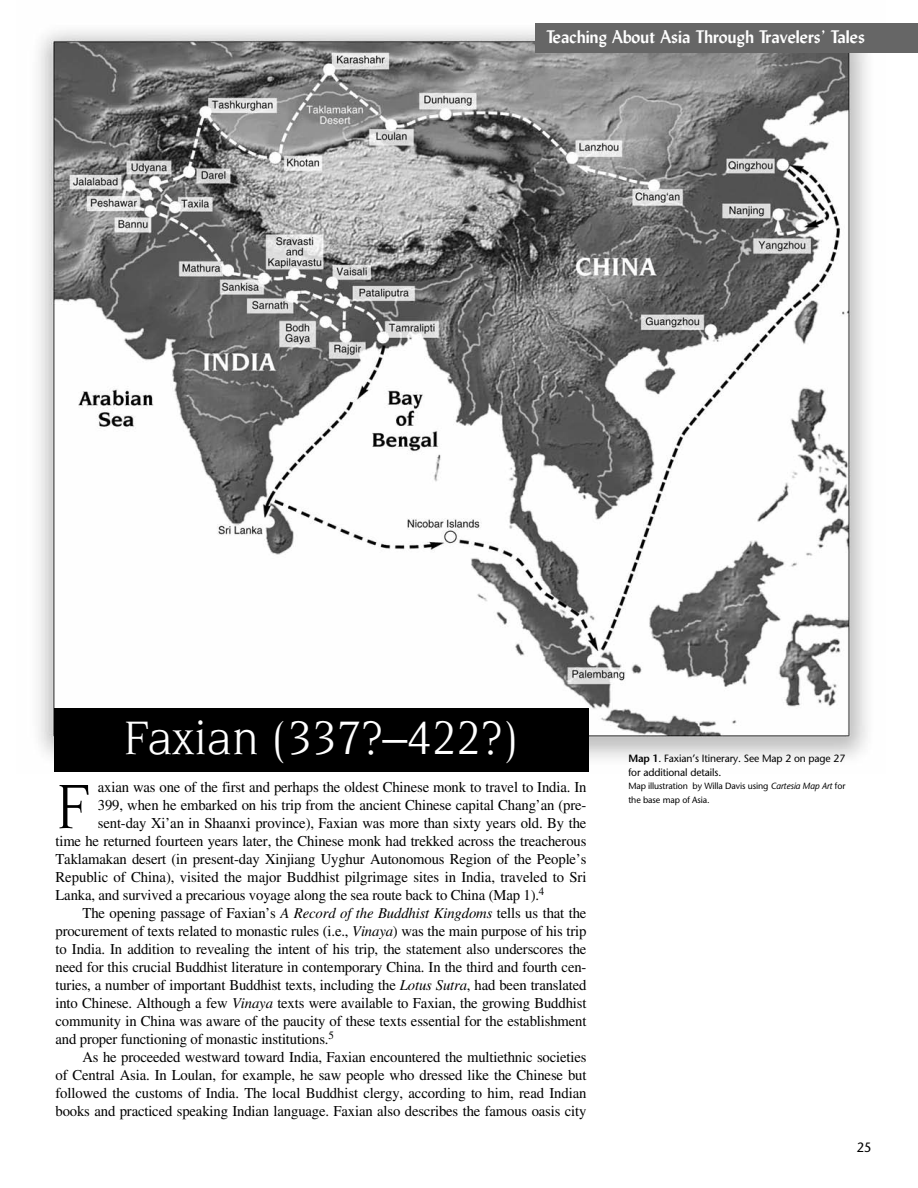
<style>
.page{position:relative;width:918px;height:1188px;background:#fff}
.page>*{position:absolute;margin:0;border:0;box-sizing:border-box;transform-origin:0 0}
.t1{font:67.8px "Novarese";color:#000}
.t2{font:51px "Novarese";letter-spacing:-.01em;color:#fff}
.t3{font:700 18px "Lydian BT";color:#fff}
.t4{font:15px "EAA Times";letter-spacing:-.01em;color:#000}
.t5{font:13.5px "Stone Sans";color:#000;scale:.95 1}
.t6{font:10.5px/13.5px "Stone Sans";letter-spacing:-.01em;color:#000}
.t7{font:9px/13.5px "Stone Sans";letter-spacing:-.01em;color:#000}
.s1{font-family:"EAA Times Italic TT"}
.s2{font-weight:600}
.s3{font-style:italic}
</style>
<div class="page">
<img style="left:38px;top:30px;width:847px;height:742px">
<div style="left:535px;top:23px;width:383px;height:29px;background:#666"></div>
<div style="left:54px;top:759px;width:534px;height:375px;background:#fff"></div>
<div style="left:54px;top:708px;width:534px;height:63px;background:#000"></div>
<p class="t3" style="left:546px;top:30px;width:320px">Teaching About Asia Through Travelers’ Tales</p>
<h2 class="t2" style="left:123px;top:717px;width:397px">Faxian (337?–422?)</h2>
<h1 class="t1" style="left:56px;top:779px;width:35px">F</h1>
<p class="t4" style="left:98px;top:779px;width:490px">axian was one of the first and perhaps the oldest Chinese monk to travel to India. In</p>
<p class="t4" style="left:98px;top:797px;width:490px">399, when he embarked on his trip from the ancient Chinese capital Chang’an (pre-</p>
<p class="t4" style="left:98px;top:815px;width:490px">sent-day Xi’an in Shaanxi province), Faxian was more than sixty years old. By the</p>
<p class="t4" style="left:55px;top:833px;width:533px">time he returned fourteen years later, the Chinese monk had trekked across the treacherous</p>
<p class="t4" style="left:55px;top:851px;width:533px">Taklamakan desert (in present-day Xinjiang Uyghur Autonomous Region of the People’s</p>
<p class="t4" style="left:55px;top:869px;width:533px">Republic of China), visited the major Buddhist pilgrimage sites in India, traveled to Sri</p>
<p class="t4" style="left:56px;top:887px;width:490px">Lanka, and survived a precarious voyage along the sea route back to China (Map 1).<sup>4</sup></p>
<p class="t4" style="left:82px;top:905px;width:506px">The opening passage of Faxian’s <span class="s1">A Record of the Buddhist Kingdoms</span> tells us that the</p>
<p class="t4" style="left:55px;top:923px;width:533px">procurement of texts related to monastic rules (i.e., <span class="s1">Vinaya</span>) was the main purpose of his trip</p>
<p class="t4" style="left:55px;top:941px;width:533px">to India. In addition to revealing the intent of his trip, the statement also underscores the</p>
<p class="t4" style="left:55px;top:959px;width:533px">need for this crucial Buddhist literature in contemporary China. In the third and fourth cen-</p>
<p class="t4" style="left:55px;top:977px;width:532px">turies, a number of important Buddhist texts, including the <span class="s1">Lotus Sutra</span>, had been translated</p>
<p class="t4" style="left:55px;top:995px;width:533px">into Chinese. Although a few <span class="s1">Vinaya</span> texts were available to Faxian, the growing Buddhist</p>
<p class="t4" style="left:55px;top:1013px;width:533px">community in China was aware of the paucity of these texts essential for the establishment</p>
<p class="t4" style="left:55px;top:1031px;width:280px">and proper functioning of monastic institutions.<sup>5</sup></p>
<p class="t4" style="left:82px;top:1049px;width:506px">As he proceeded westward toward India, Faxian encountered the multiethnic societies</p>
<p class="t4" style="left:55px;top:1067px;width:533px">of Central Asia. In Loulan, for example, he saw people who dressed like the Chinese but</p>
<p class="t4" style="left:56px;top:1085px;width:533px">followed the customs of India. The local Buddhist clergy, according to him, read Indian</p>
<p class="t4" style="left:56px;top:1103px;width:533px">books and practiced speaking Indian language. Faxian also describes the famous oasis city</p>
<p class="t6" style="left:628px;top:753px;width:218px"><span class="s2">Map 1</span>. Faxian’s Itinerary. See Map 2 on page 27 for additional details.</p>
<p class="t7" style="left:628px;top:780px;width:219px">Map illustration by Willa Davis using <span class="s3">Cartesia Map Art</span> for the base map of Asia.</p>
<p class="t5" style="left:857px;top:1142px;width:17px">25</p>
</div>
